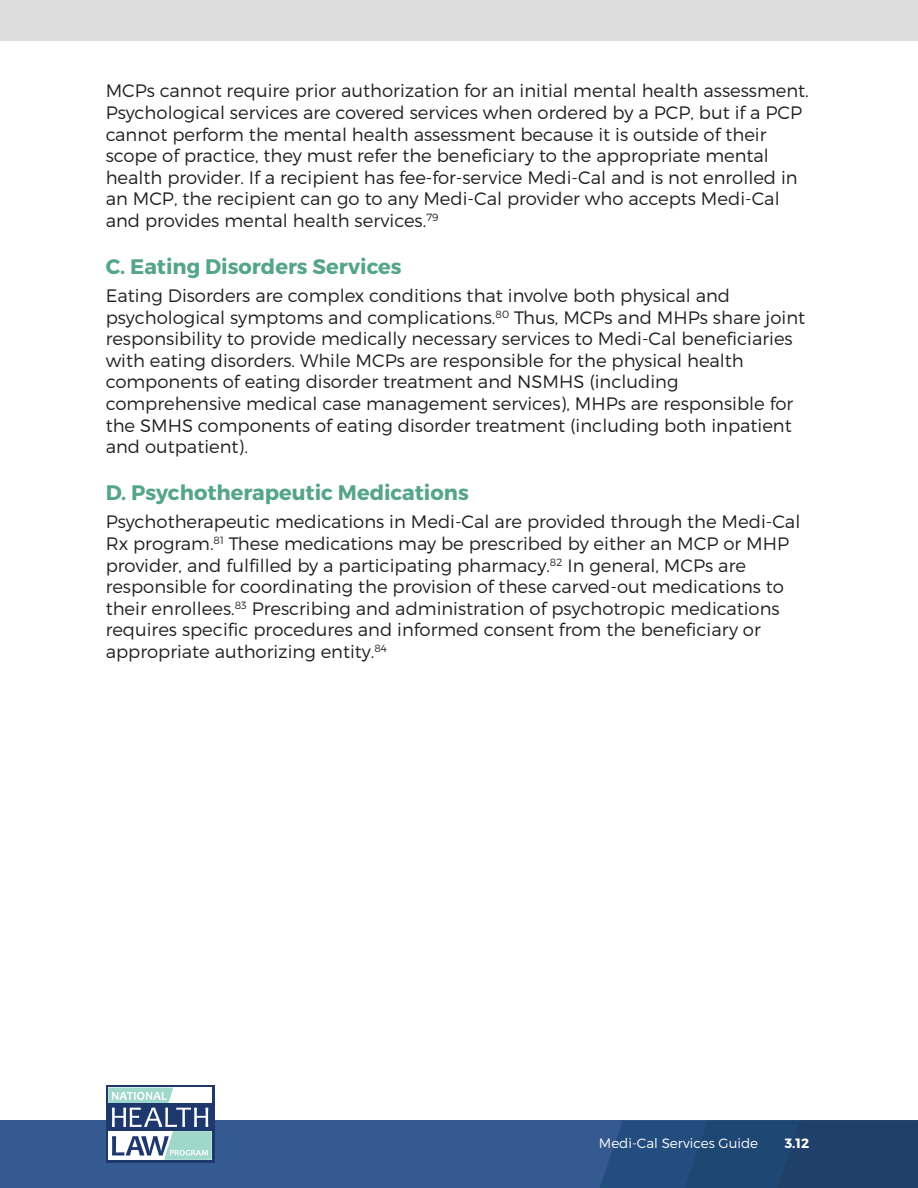
<style>
.page{position:relative;width:918px;height:1188px;background:#fff}
.page>*{position:absolute;margin:0;border:0;box-sizing:border-box;transform-origin:0 0}
.t1{font:700 21px "Montserrat";color:#55a58b}
.t2{font:300 18px/21.6px "Montserrat";color:#231f20}
.t3{font:300 13.5px "Montserrat";color:#fff}
.t4{font:700 13.5px "Montserrat";color:#fff}
</style>
<div class="page">
<div style="left:0;top:1120px;width:918px;height:68px;background:#355a91"></div>
<svg style="left:600px;top:1120px;width:318px;height:68px;background:#214673"></svg>
<svg style="left:106px;top:1085px;width:109px;height:78px"></svg>
<svg style="left:108px;top:1088px;width:104px;height:72px;background:#91a8ba"></svg>
<div style="left:0;top:0;width:918px;height:40px;background:#ddd"></div>
<p class="t2" style="left:106px;top:80px;width:705px">MCPs cannot require prior authorization for an initial mental health assessment.<br>Psychological services are covered services when ordered by a PCP, but if a PCP cannot perform the mental health assessment because it is outside of their scope of practice, they must refer the beneficiary to the appropriate mental health provider. If a recipient has fee-for-service Medi-Cal and is not enrolled in an MCP, the recipient can go to any Medi-Cal provider who accepts Medi-Cal and provides mental health services.<sup>79</sup></p>
<p class="t1" style="left:106px;top:253px;width:297px">C. Eating Disorders Services</p>
<p class="t2" style="left:106px;top:285px;width:701px">Eating Disorders are complex conditions that involve both physical and psychological symptoms and complications.<sup>80</sup> Thus, MCPs and MHPs share joint responsibility to provide medically necessary services to Medi-Cal beneficiaries with eating disorders. While MCPs are responsible for the physical health components of eating disorder treatment and NSMHS (including comprehensive medical case management services), MHPs are responsible for the SMHS components of eating disorder treatment (including both inpatient and outpatient).</p>
<p class="t1" style="left:106px;top:480px;width:365px">D. Psychotherapeutic Medications</p>
<p class="t2" style="left:106px;top:511px;width:696px">Psychotherapeutic medications in Medi-Cal are provided through the Medi-Cal Rx program.<sup>81</sup> These medications may be prescribed by either an MCP or MHP provider, and fulfilled by a participating pharmacy.<sup>82</sup> In general, MCPs are responsible for coordinating the provision of these carved-out medications to their enrollees.<sup>83</sup> Prescribing and administration of psychotropic medications requires specific procedures and informed consent from the beneficiary or appropriate authorizing entity.<sup>84</sup></p>
<p class="t3" style="left:599px;top:1135px;width:161px">Medi-Cal Services Guide</p>
<p class="t4" style="left:785px;top:1135px;width:26px">3.12</p>
</div>
